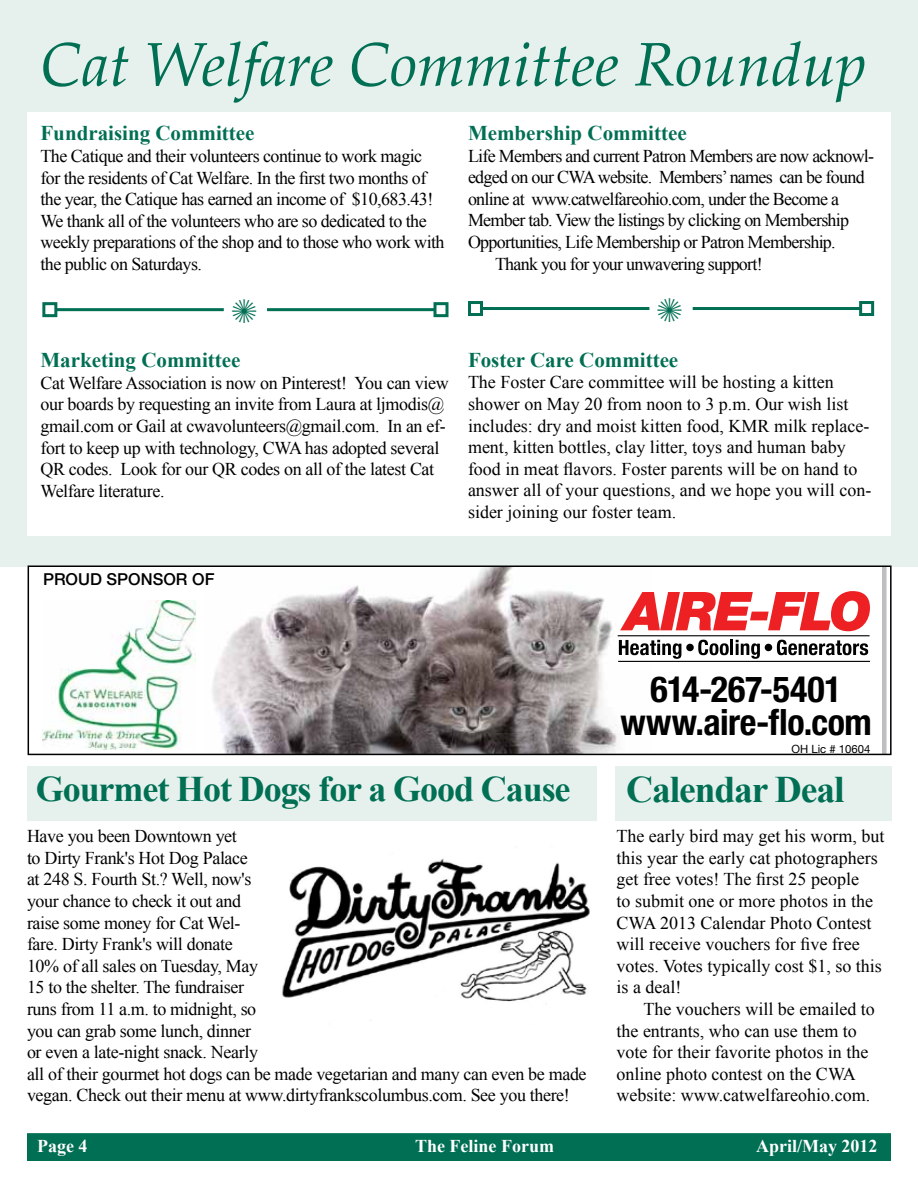
<style>
.page{position:relative;width:918px;height:1188px;background:#fff}
.page>*{position:absolute;margin:0;border:0;box-sizing:border-box;transform-origin:0 0}
.t1{font:italic 61.5px "Palatino";color:#006f53}
.t2{font:700 37.5px "Times New Roman";letter-spacing:-.03em;color:#006f53}
.t3{font:700 condensed 36px/33px "Helvetica Neue";letter-spacing:-.01em;color:#000;text-align:center}
.t4{font:700 36px "Times New Roman";letter-spacing:-.03em;color:#006f53}
.t5{font:700 21px "Times New Roman";color:#006f53}
.t6{font:18px/21.6px "Times New Roman";letter-spacing:-.02em;color:#000}
.t7{font:18px/21.6px "Times New Roman";color:#000}
.t8{font:18px "Times New Roman";letter-spacing:-.04em;color:#000}
.t9{font:700 18px "Times New Roman";color:#fff}
.t10{font:500 16.5px "Helvetica Neue";color:#000}
.t11{font:11.4px "Helvetica Neue";color:#000}
</style>
<div class="page">
<div style="left:0;top:0;width:918px;height:567px;background:#e6f1ee"></div>
<div style="left:27px;top:1133px;width:864px;height:28px;background:#006f53;border:2px solid #006f53"></div>
<div style="left:27px;top:112px;width:864px;height:424px;background:#fff"></div>
<hr style="left:56px;top:308px;width:168px;height:3px;background:#006f53">
<div style="left:42px;top:302px;width:15px;height:15px;border:3px solid #006f53"></div>
<hr style="left:267px;top:308px;width:168px;height:3px;background:#006f53">
<div style="left:434px;top:302px;width:14px;height:15px;border:3px solid #006f53"></div>
<hr style="left:482px;top:307px;width:167px;height:3px;background:#006f53">
<div style="left:468px;top:301px;width:15px;height:15px;border:3px solid #006f53"></div>
<hr style="left:693px;top:307px;width:168px;height:3px;background:#006f53">
<div style="left:859px;top:301px;width:15px;height:15px;border:3px solid #006f53"></div>
<svg style="left:42px;top:569px;width:844px;height:183px"></svg>
<div style="left:28px;top:566px;width:864px;height:189px;border:2px solid #000"></div>
<div style="left:615px;top:767px;width:277px;height:54px;background:#e6f1ee"></div>
<div style="left:28px;top:767px;width:569px;height:54px;background:#e6f1ee"></div>
<img style="left:282px;top:858px;width:308px;height:144px">
<h1 class="t1" style="left:40px;top:16px;width:828px">Cat Welfare Committee Roundup</h1>
<p class="t5" style="left:40px;top:119px;width:216px">Fundraising Committee</p>
<p class="t6" style="left:40px;top:145px;width:406px">The Catique and their volunteers continue to work magic for the residents of Cat Welfare. In the first two months of the year, the Catique has earned an income of $10,683.43!<br>We thank all of the volunteers who are so dedicated to the weekly preparations of the shop and to those who work with the public on Saturdays.</p>
<p class="t5" style="left:468px;top:118px;width:220px">Membership Committee</p>
<p class="t8" style="left:468px;top:144px;width:408px">Life Members and current Patron Members are now acknowl-</p>
<p class="t8" style="left:468px;top:165px;width:398px">edged on our CWA website. Members’ names can be found</p>
<p class="t8" style="left:468px;top:187px;width:373px">online at www.catwelfareohio.com, under the Become a</p>
<p class="t8" style="left:468px;top:208px;width:383px">Member tab. View the listings by clicking on Membership</p>
<p class="t8" style="left:468px;top:230px;width:369px">Opportunities, Life Membership or Patron Membership.</p>
<p class="t8" style="left:495px;top:252px;width:269px">Thank you for your unwavering support!</p>
<p class="t5" style="left:40px;top:346px;width:202px">Marketing Committee</p>
<p class="t6" style="left:40px;top:372px;width:410px">Cat Welfare Association is now on Pinterest! You can view our boards by requesting an invite from Laura at ljmodis@ gmail.com or Gail at cwavolunteers@gmail.com. In an ef&shy;fort to keep up with technology, CWA has adopted several QR codes. Look for our QR codes on all of the latest Cat Welfare literature.</p>
<p class="t5" style="left:468px;top:345px;width:212px">Foster Care Committee</p>
<p class="t7" style="left:468px;top:371px;width:405px">The Foster Care committee will be hosting a kitten shower on May 20 from noon to 3 p.m. Our wish list includes: dry and moist kitten food, KMR milk replace&shy;ment, kitten bottles, clay litter, toys and human baby food in meat flavors. Foster parents will be on hand to answer all of your questions, and we hope you will con&shy;sider joining our foster team.</p>
<p class="t10" style="left:43px;top:569px;width:173px">PROUD SPONSOR OF</p>
<h3 class="t3" style="left:620px;top:672px;width:253px">614-267-5401 www.aire-flo.com</h3>
<p class="t11" style="left:791px;top:742px;width:80px">OH Lic # 10604</p>
<h3 class="t4" style="left:36px;top:764px;width:536px">Gourmet Hot Dogs for a Good Cause</h3>
<h2 class="t2" style="left:626px;top:763px;width:220px">Calendar Deal</h2>
<p class="t7" style="left:617px;top:825px;width:269px">The early bird may get his worm, but this year the early cat photographers get free votes! The first 25 people<br>to submit one or more photos in the<br>CWA 2013 Calendar Photo Contest will receive vouchers for five free votes. Votes typically cost $1, so this is a deal!</p>
<p class="t7" style="left:617px;top:998px;width:260px;text-indent:27px">The vouchers will be emailed to the entrants, who can use them to vote for their favorite photos in the online photo contest on the CWA website: www.catwelfareohio.com.</p>
<p class="t6" style="left:27px;top:825px;width:561px">Have you been Downtown yet<br>to Dirty Frank's Hot Dog Palace<br>at 248 S. Fourth St.? Well, now's<br>your chance to check it out and<br>raise some money for Cat Wel-<br>fare. Dirty Frank's will donate<br>10% of all sales on Tuesday, May<br>15 to the shelter. The fundraiser<br>runs from 11 a.m. to midnight, so<br>you can grab some lunch, dinner<br>or even a late-night snack. Nearly<br>all of their gourmet hot dogs can be made vegetarian and many can even be made vegan. Check out their menu at www.dirtyfrankscolumbus.com. See you there!</p>
<p class="t9" style="left:37px;top:1133px;width:52px">Page 4</p>
<p class="t9" style="left:415px;top:1133px;width:140px">The Feline Forum</p>
<p class="t9" style="left:756px;top:1133px;width:123px">April/May 2012</p>
</div>
